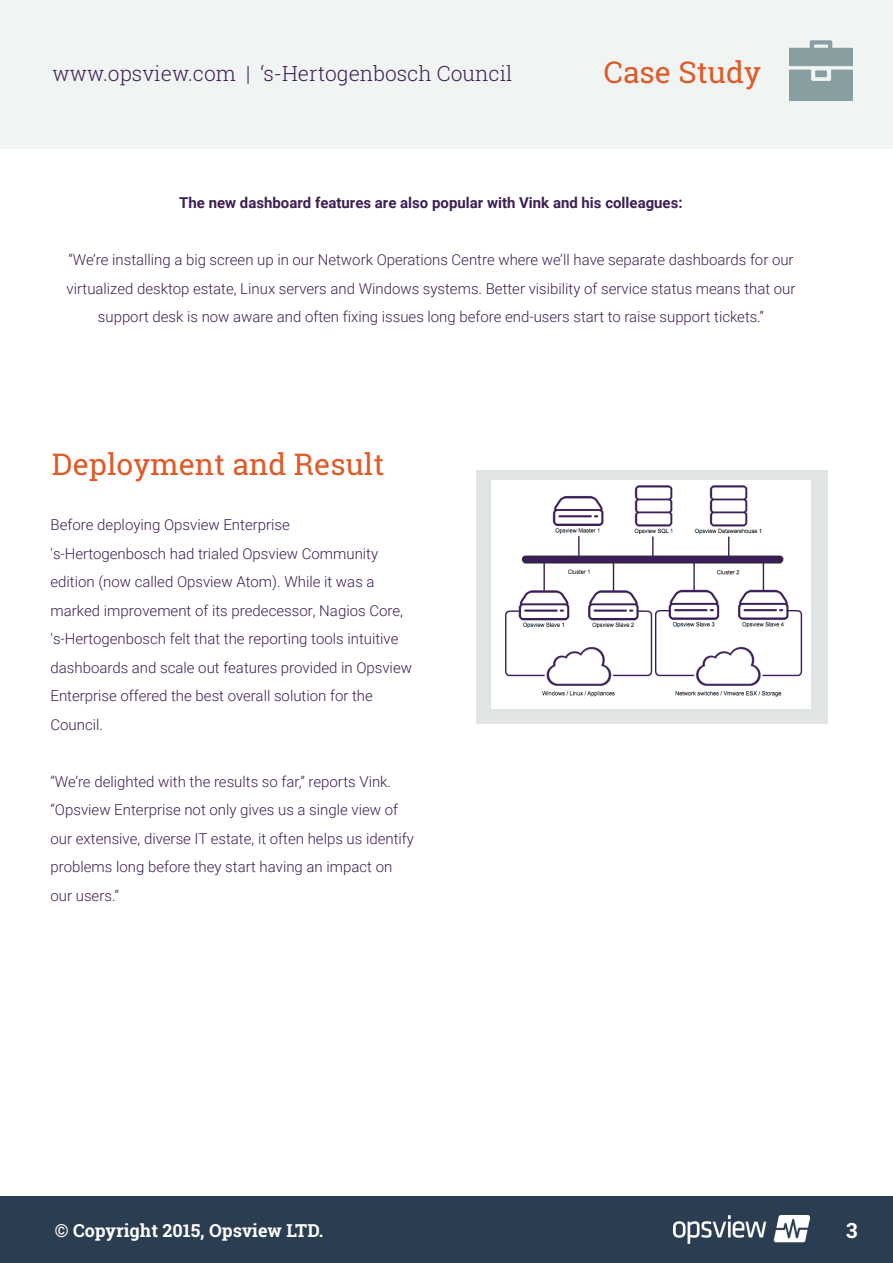
<style>
.page{position:relative;width:893px;height:1263px;background:#fff}
.page>*{position:absolute;margin:0;border:0;box-sizing:border-box;transform-origin:0 0}
.t1{font:30px "Roboto Slab";color:#df5a26}
.t2{font:300 21px "Roboto Slab";color:#3d1f53}
.t3{font:700 21px "Roboto Slab";color:#fff}
.t4{font:700 18px "Roboto Slab";color:#fff}
.t5{font:300 15px/28.5px "Roboto";color:#3c1e54}
.t6{font:300 15px/28.5px "Roboto";color:#3d1f53;text-align:center}
.t7{font:700 15px "Roboto";color:#3d1f53}
</style>
<div class="page">
<div style="left:0;top:1196px;width:893px;height:67px;background:#2b3d50"></div>
<img style="left:674px;top:1215px;width:136px;height:28px">
<div style="left:476px;top:470px;width:351px;height:253px;background:#e0e4e5"></div>
<img style="left:491px;top:480px;width:319px;height:228px">
<div style="left:0;top:0;width:893px;height:149px;background:#f0f4f3"></div>
<img style="left:789px;top:40px;width:64px;height:61px">
<h2 class="t2" style="left:53px;top:59px;width:461px">www.opsview.com | ‘s-Hertogenbosch Council</h2>
<h1 class="t1" style="left:604px;top:52px;width:159px">Case Study</h1>
<p class="t7" style="left:179px;top:192px;width:505px">The new dashboard features are also popular with Vink and his colleagues:</p>
<p class="t6" style="left:67px;top:245px;width:730px">“We’re installing a big screen up in our Network Operations Centre where we’ll have separate dashboards for our virtualized desktop estate, Linux servers and Windows systems. Better visibility of service status means that our support desk is now aware and often fixing issues long before end-users start to raise support tickets.”</p>
<h1 class="t1" style="left:52px;top:443px;width:334px">Deployment and Result</h1>
<p class="t5" style="left:50px;top:510px;width:363px">Before deploying Opsview Enterprise<br>'s-Hertogenbosch had trialed Opsview Community edition (now called Opsview Atom). While it was a marked improvement of its predecessor, Nagios Core, 's-Hertogenbosch felt that the reporting tools intuitive dashboards and scale out features provided in Opsview Enterprise offered the best overall solution for the Council.</p>
<p class="t5" style="left:50px;top:766px;width:365px">“We’re delighted with the results so far,” reports Vink. “Opsview Enterprise not only gives us a single view of our extensive, diverse IT estate, it often helps us identify problems long before they start having an impact on our users.”</p>
<p class="t4" style="left:55px;top:1218px;width:270px">© Copyright 2015, Opsview LTD.</p>
<h2 class="t3" style="left:846px;top:1215px;width:13px">3</h2>
</div>
